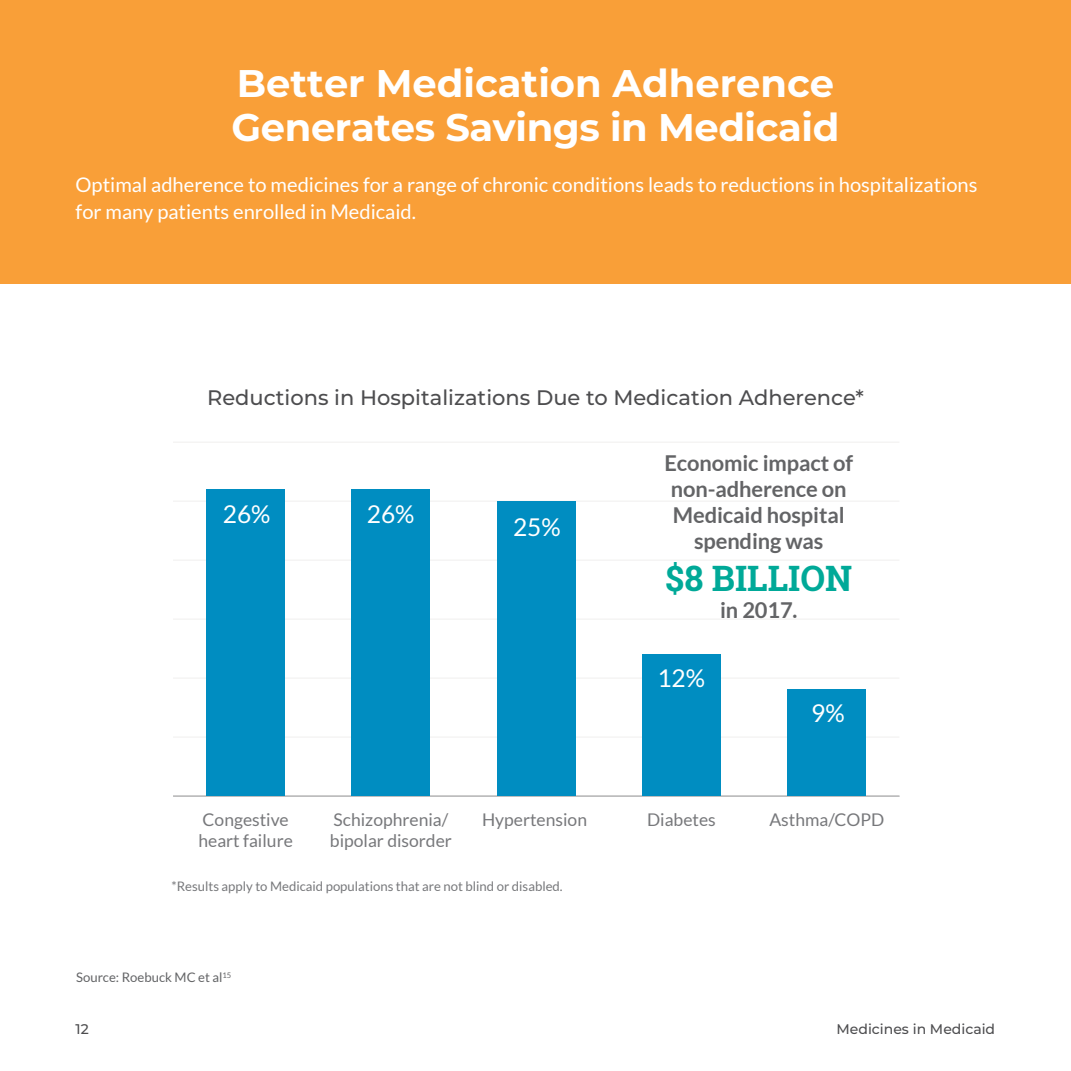
<style>
.page{position:relative;width:1071px;height:1071px;background:#fff}
.page>*{position:absolute;margin:0;border:0;box-sizing:border-box;transform-origin:0 0}
.t1{font:700 38.5px/43.8px "Montserrat";letter-spacing:-.005em;color:#fff}
.t2{font:700 35px "Roboto Slab";color:#00a998}
.t3{font:24.5px "Lato";color:#fff}
.t4{font:700 21.88px/26.2px "Lato";letter-spacing:-.005em;color:#636466;text-align:center}
.t5{font:500 21px "Montserrat";color:#4d4d4f}
.t6{font:20.12px/26.2px "Lato";color:#fff}
.t7{font:17.5px/21px "Lato";color:#77787b}
.t8{font:500 14px "Montserrat";color:#4d4d4f}
.t9{font:13.12px "Lato";color:#77787b}
.t10{font:13.12px "Lato";color:#636466}
</style>
<div class="page">
<div style="left:0;top:0;width:1071px;height:284px;background:#f99f38"></div>
<hr style="left:173px;top:796px;width:726px;height:1px;background:#b7b7b8">
<hr style="left:173px;top:737px;width:726px;height:1px;background:#f0efee">
<hr style="left:173px;top:678px;width:726px;height:1px;background:#f0efee">
<hr style="left:173px;top:619px;width:726px;height:1px;background:#f0efee">
<hr style="left:173px;top:560px;width:726px;height:1px;background:#f0efee">
<hr style="left:173px;top:501px;width:726px;height:1px;background:#f0efee">
<hr style="left:173px;top:442px;width:726px;height:1px;background:#f0efee">
<div style="left:206px;top:489px;width:79px;height:307px;background:#008dc1"></div>
<div style="left:352px;top:489px;width:78px;height:307px;background:#008dc1"></div>
<div style="left:497px;top:501px;width:78px;height:295px;background:#008dc1"></div>
<div style="left:642px;top:655px;width:79px;height:141px;background:#008dc1"></div>
<div style="left:788px;top:690px;width:78px;height:106px;background:#008dc1"></div>
<h1 class="t1" style="left:232px;top:59px;width:609px">Better Medication Adherence<br>Generates Savings in Medicaid</h1>
<p class="t6" style="left:76px;top:172px;width:903px">Optimal adherence to medicines for a range of chronic conditions leads to reductions in hospitalizations for many patients enrolled in Medicaid.</p>
<p class="t5" style="left:207px;top:383px;width:658px">Reductions in Hospitalizations Due to Medication Adherence*</p>
<p class="t3" style="left:223px;top:501px;width:49px">26%</p>
<p class="t3" style="left:367px;top:501px;width:49px">26%</p>
<p class="t3" style="left:513px;top:514px;width:49px">25%</p>
<p class="t4" style="left:664px;top:449px;width:190px">Economic impact of non-adherence on<br>Medicaid hospital spending was</p>
<h2 class="t2" style="left:665px;top:555px;width:188px">$8 BILLION</h2>
<p class="t4" style="left:720px;top:596px;width:79px">in 2017.</p>
<p class="t3" style="left:657px;top:665px;width:49px">12%</p>
<p class="t3" style="left:811px;top:700px;width:35px">9%</p>
<p class="t7" style="left:198px;top:809px;width:96px">Congestive heart failure</p>
<p class="t7" style="left:334px;top:809px;width:116px">Schizophrenia/</p>
<p class="t7" style="left:482px;top:809px;width:107px">Hypertension</p>
<p class="t7" style="left:647px;top:809px;width:70px">Diabetes</p>
<p class="t7" style="left:769px;top:809px;width:116px">Asthma/COPD</p>
<p class="t7" style="left:330px;top:830px;width:124px">bipolar disorder</p>
<p class="t9" style="left:172px;top:879px;width:393px">*Results apply to Medicaid populations that are not blind or disabled.</p>
<p class="t10" style="left:76px;top:970px;width:157px">Source: Roebuck MC et al<sup>15</sup></p>
<p class="t8" style="left:76px;top:1019px;width:15px">12</p>
<p class="t8" style="left:837px;top:1019px;width:160px">Medicines in Medicaid</p>
</div>
